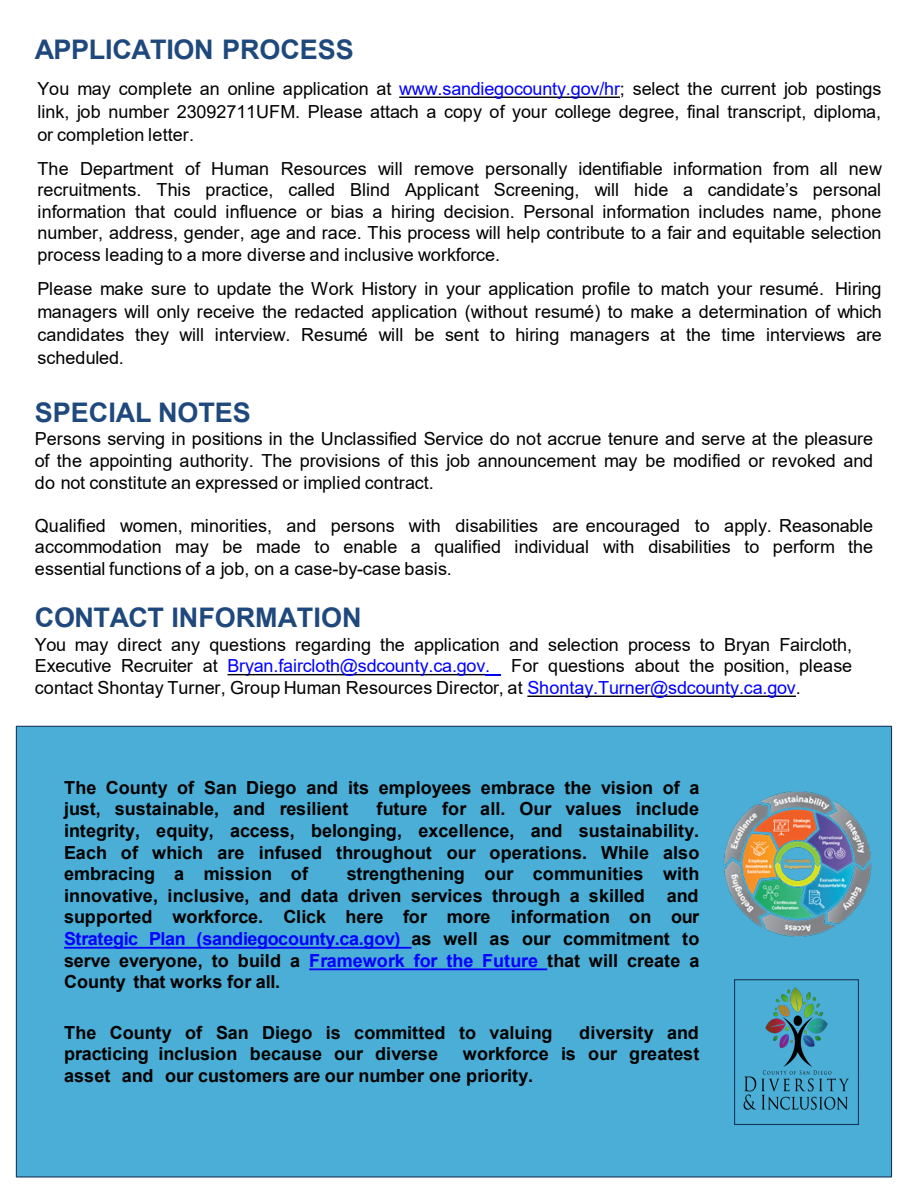
<style>
.page{position:relative;width:918px;height:1188px;background:#fff}
.page>*{position:absolute;margin:0;border:0;box-sizing:border-box;transform-origin:0 0}
.t1{font:700 27px "Arial";letter-spacing:-.005em;color:#1f497d}
.t2{font:18px/21.6px "Arial";letter-spacing:.005em;color:#000;text-align:justify}
.t3{font:700 18px/21.6px "Arial";color:#000}
.s1{color:#00f}
</style>
<div class="page">
<div style="left:16px;top:726px;width:876px;height:452px;background:#4aaed6;border:1px solid #17375e"></div>
<img style="left:743px;top:987px;width:106px;height:123px">
<div style="left:734px;top:979px;width:125px;height:146px;border:1px solid #17375e"></div>
<svg style="left:228px;top:674px;width:273px;height:1px"></svg>
<svg style="left:527px;top:696px;width:269px;height:1px"></svg>
<svg style="left:64px;top:947px;width:348px;height:2px"></svg>
<svg style="left:309px;top:968px;width:238px;height:2px"></svg>
<img style="left:724px;top:791px;width:148px;height:146px">
<svg style="left:399px;top:97px;width:221px;height:1px"></svg>
<p class="t1" style="left:35px;top:31px;width:320px">APPLICATION PROCESS</p>
<p class="t2" style="left:37px;top:77px;width:846px;line-height:23.2px">You may complete an online application at <span class="s1">www.sandiegocounty.gov/hr</span>; select the current job postings link, job number 23092711UFM. Please attach a copy of your college degree, final transcript, diploma, or completion letter.</p>
<p class="t2" style="left:37px;top:157px;width:846px">The Department of Human Resources will remove personally identifiable information from all new recruitments. This practice, called Blind Applicant Screening, will hide a candidate’s personal information that could influence or bias a hiring decision. Personal information includes name, phone number, address, gender, age and race. This process will help contribute to a fair and equitable selection process leading to a more diverse and inclusive workforce.</p>
<p class="t2" style="left:37px;top:277px;width:846px;line-height:23.1px">Please make sure to update the Work History in your application profile to match your resumé. Hiring managers will only receive the redacted application (without resumé) to make a determination of which candidates they will interview. Resumé will be sent to hiring managers at the time interviews are scheduled.</p>
<p class="t1" style="left:35px;top:393px;width:218px">SPECIAL NOTES</p>
<p class="t2" style="left:35px;top:428px;width:840px">Persons serving in positions in the Unclassified Service do not accrue tenure and serve at the pleasure of the appointing authority. The provisions of this job announcement may be modified or revoked and do not constitute an expressed or implied contract.</p>
<p class="t2" style="left:35px;top:515px;width:840px">Qualified women, minorities, and persons with disabilities are encouraged to apply. Reasonable accommodation may be made to enable a qualified individual with disabilities to perform the essential functions of a job, on a case-by-case basis.</p>
<p class="t1" style="left:35px;top:599px;width:328px">CONTACT INFORMATION</p>
<p class="t2" style="left:35px;top:633px;width:819px">You may direct any questions regarding the application and selection process to Bryan Faircloth, Executive Recruiter at <span class="s1">Bryan.faircloth@sdcounty.ca.gov.</span> For questions about the position, please contact Shontay Turner, Group Human Resources Director, at <span class="s1">Shontay.Turner@sdcounty.ca.gov</span>.</p>
<p class="t3" style="left:64px;top:777px;width:637px">The County of San Diego and its employees embrace the vision of a just, sustainable, and resilient</p>
<p class="t3" style="left:64px;top:799px;width:637px;text-align:justify;text-indent:312px">future for all. Our values include integrity, equity, access, belonging, excellence, and sustainability.<br>Each of which are infused throughout our operations. While also embracing a mission of</p>
<p class="t3" style="left:64px;top:863px;width:637px;text-align:justify;text-indent:283px">strengthening our communities with innovative, inclusive, and data driven services through a skilled and supported workforce. Click here for more information on our <span class="s1">Strategic Plan (sandiegocounty.ca.gov)</span> as well as our commitment to serve everyone, to build a <span class="s1">Framework for the Future</span> that will create a County that works for all.</p>
<p class="t3" style="left:64px;top:1022px;width:490px">The County of San Diego is committed to valuing</p>
<p class="t3" style="left:579px;top:1022px;width:121px">diversity and</p>
<p class="t3" style="left:64px;top:1043px;width:375px">practicing inclusion because our diverse</p>
<p class="t3" style="left:64px;top:1043px;width:637px;text-indent:399px">workforce is our greatest asset and our customers are our number one priority.</p>
</div>
